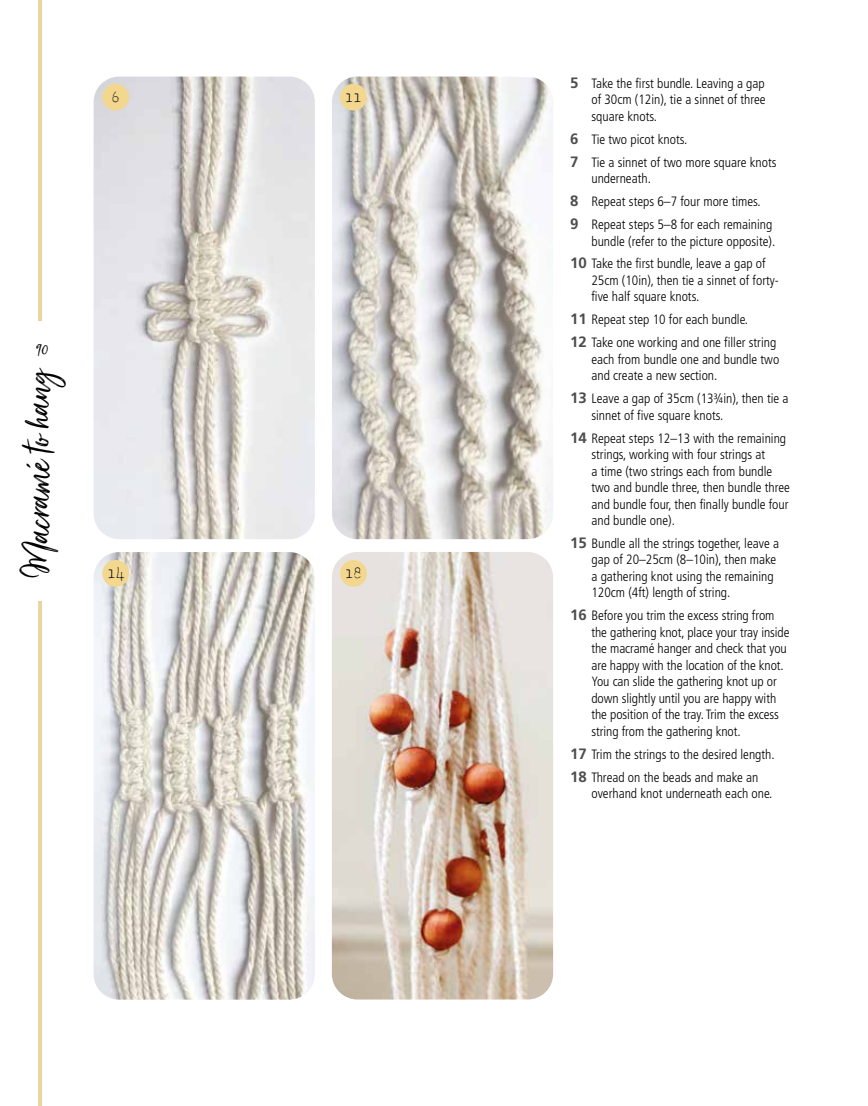
<style>
.page{position:relative;width:868px;height:1106px;background:#fff}
.page>*{position:absolute;margin:0;border:0;box-sizing:border-box;transform-origin:0 0}
.t1{font:47.25px "Just Lovely";color:#000}
.t2{font:22.5px "Just Lovely";color:#000}
.t3{font:13.8px "V Typewriter Royal";color:#000}
.t4{font:300 condensed 13.5px/16.5px "Frutiger";color:#000}
.s1{font-weight:700;font-stretch:normal;font-size:15px;color:#4d4d4d}
</style>
<div class="page">
<img style="left:94px;top:77px;width:221px;height:462px">
<img style="left:332px;top:77px;width:221px;height:462px">
<img style="left:94px;top:552px;width:221px;height:447px">
<img style="left:332px;top:552px;width:221px;height:447px">
<div style="left:102px;top:84px;width:27px;height:27px;background:#f3d78f;border-radius:50%"></div>
<div style="left:340px;top:84px;width:27px;height:27px;background:#f3d78f;border-radius:50%"></div>
<div style="left:102px;top:560px;width:27px;height:27px;background:#f3d78f;border-radius:50%"></div>
<div style="left:340px;top:560px;width:27px;height:27px;background:#f3d78f;border-radius:50%"></div>
<hr style="left:39px;top:0;width:3px;height:321px;background:#f3d78f">
<hr style="left:39px;top:601px;width:3px;height:505px;background:#f3d78f">
<p class="t3" style="left:111px;top:90px;width:10px">6</p>
<p class="t3" style="left:345px;top:90px;width:18px">11</p>
<h2 class="t2" style="left:35px;top:336px;width:14px">90</h2>
<h1 class="t1" style="left:9px;top:576px;width:214px;rotate:-90deg">Macramé to hang</h1>
<p class="t3" style="left:107px;top:566px;width:18px">14</p>
<p class="t3" style="left:345px;top:566px;width:18px">18</p>
<p class="t4" style="left:591px;top:75px;width:176px;text-align:justify;text-indent:-21px"><span class="s1">5</span> Take the first bundle. Leaving a gap of 30cm (12in), tie a sinnet of three square knots.</p>
<p class="t4" style="left:570px;top:128px;width:208px;line-height:23px"><span class="s1">6</span> Tie two picot knots.<br><span class="s1">7</span> Tie a sinnet of two more square knots</p>
<p class="t4" style="left:570px;top:167px;width:204px;line-height:23px;text-indent:21px">underneath.<br><span class="s1">8</span> Repeat steps 6–7 four more times.<br><span class="s1">9</span> Repeat steps 5–8 for each remaining</p>
<p class="t4" style="left:570px;top:229px;width:207px;line-height:23px;text-indent:21px">bundle (refer to the picture opposite).<br><span class="s1">10</span> Take the first bundle, leave a gap of</p>
<p class="t4" style="left:591px;top:272px;width:189px">25cm (10in), then tie a sinnet of forty&shy;five half square knots.</p>
<p class="t4" style="left:570px;top:308px;width:208px;line-height:23px"><span class="s1">11</span> Repeat step 10 for each bundle.<br><span class="s1">12</span> Take one working and one filler string</p>
<p class="t4" style="left:591px;top:351px;width:189px">each from bundle one and bundle two and create a new section.</p>
<p class="t4" style="left:591px;top:390px;width:199px;text-indent:-21px"><span class="s1">13</span> Leave a gap of 35cm (13¾in), then tie a sinnet of five square knots.</p>
<p class="t4" style="left:591px;top:430px;width:200px;text-indent:-21px"><span class="s1">14</span> Repeat steps 12–13 with the remaining strings, working with four strings at<br>a time (two strings each from bundle two and bundle three, then bundle three and bundle four, then finally bundle four and bundle one).</p>
<p class="t4" style="left:591px;top:535px;width:189px;text-indent:-21px"><span class="s1">15</span> Bundle all the strings together, leave a gap of 20–25cm (8–10in), then make a gathering knot using the remaining 120cm (4ft) length of string.</p>
<p class="t4" style="left:591px;top:607px;width:199px;text-indent:-21px"><span class="s1">16</span> Before you trim the excess string from the gathering knot, place your tray inside the macramé hanger and check that you are happy with the location of the knot.<br>You can slide the gathering knot up or down slightly until you are happy with the position of the tray. Trim the excess string from the gathering knot.</p>
<p class="t4" style="left:570px;top:742px;width:206px;line-height:23px"><span class="s1">17</span> Trim the strings to the desired length.<br><span class="s1">18</span> Thread on the beads and make an</p>
<p class="t4" style="left:591px;top:785px;width:183px">overhand knot underneath each one.</p>
</div>
